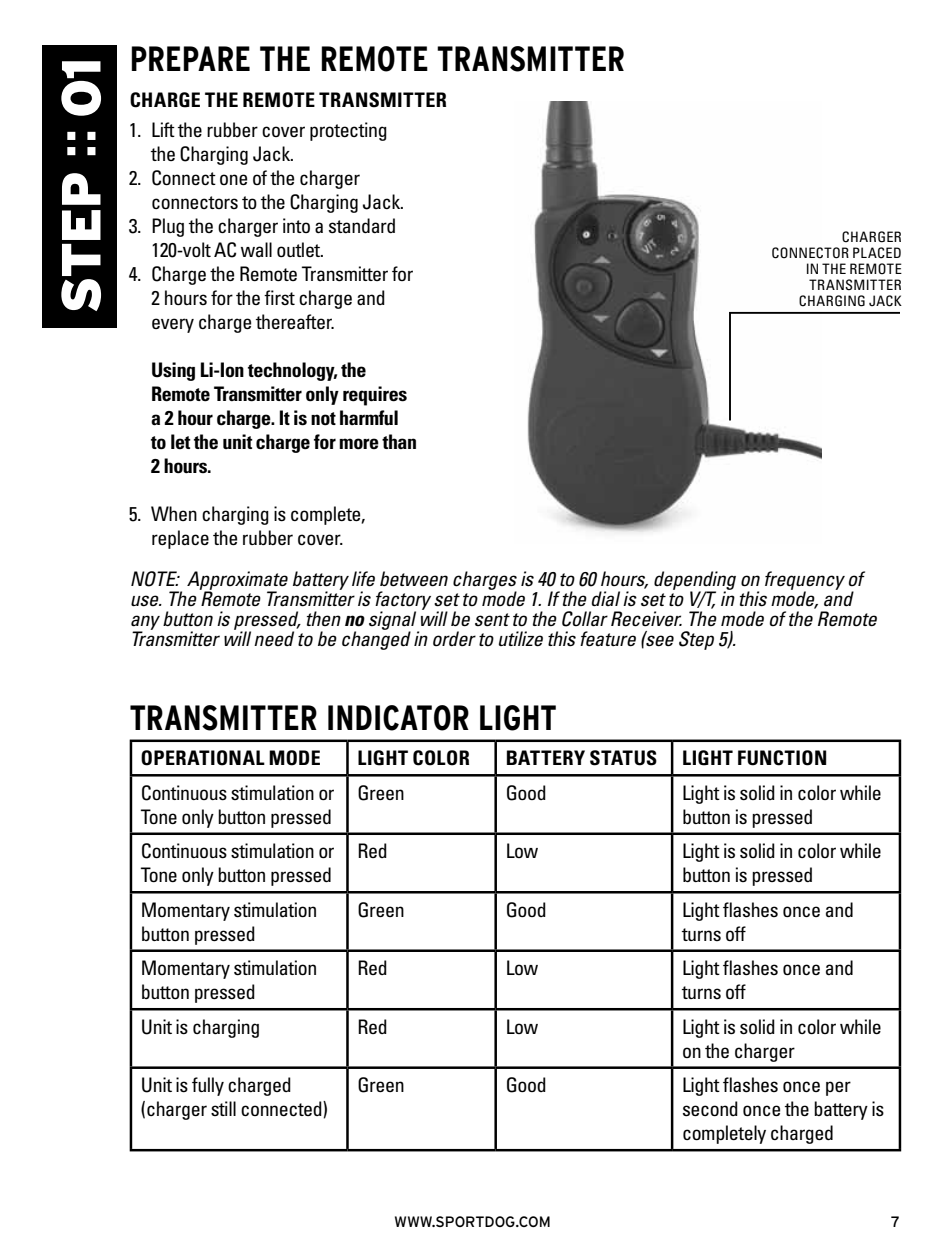
<style>
.page{position:relative;width:945px;height:1260px;background:#fff}
.page>*{position:absolute;margin:0;border:0;box-sizing:border-box;transform-origin:0 0}
.t1{font:900 55px "Interstate";letter-spacing:-.035em;color:#fff}
.t2{font:700 condensed 35px "Interstate";color:#000}
.t3{font:condensed 20px/24px "Univers LT Std";letter-spacing:-.02em;color:#000}
.t4{font:italic condensed 20px/20px "Univers LT Std";letter-spacing:-.01em;color:#000}
.t5{font:700 condensed 20px/24px "Univers LT Std";letter-spacing:-.02em;color:#000}
.t6{font:700 condensed 20px "Univers LT Std";letter-spacing:.02em;color:#000}
.t7{font:700 condensed 20px "Univers LT Std";letter-spacing:.025em;color:#000}
.t8{font:15px "Interstate";color:#000}
.t9{font:condensed 14.25px/16px "Univers LT Std";letter-spacing:.03em;color:#000;text-align:right}
.s1{font-family:"Helvetica";font-weight:700}
.s2{font-weight:700}
</style>
<div class="page">
<img style="left:527px;top:101px;width:294px;height:433px">
<hr style="left:130px;top:740px;width:217px;height:2px;background:#000">
<hr style="left:130px;top:742px;width:2px;height:32px;background:#000">
<hr style="left:347px;top:740px;width:149px;height:2px;background:#000">
<hr style="left:346px;top:742px;width:3px;height:32px;background:#000">
<hr style="left:496px;top:740px;width:176px;height:2px;background:#000">
<hr style="left:494px;top:742px;width:3px;height:32px;background:#000">
<hr style="left:672px;top:740px;width:229px;height:2px;background:#000">
<hr style="left:671px;top:742px;width:2px;height:32px;background:#000">
<hr style="left:899px;top:742px;width:2px;height:32px;background:#000">
<hr style="left:130px;top:774px;width:217px;height:3px;background:#000">
<hr style="left:130px;top:777px;width:2px;height:56px;background:#000">
<hr style="left:347px;top:774px;width:149px;height:3px;background:#000">
<hr style="left:346px;top:777px;width:3px;height:56px;background:#000">
<hr style="left:496px;top:774px;width:176px;height:3px;background:#000">
<hr style="left:494px;top:777px;width:3px;height:56px;background:#000">
<hr style="left:672px;top:774px;width:229px;height:3px;background:#000">
<hr style="left:671px;top:777px;width:2px;height:56px;background:#000">
<hr style="left:899px;top:777px;width:2px;height:56px;background:#000">
<hr style="left:130px;top:833px;width:217px;height:2px;background:#000">
<hr style="left:130px;top:835px;width:2px;height:56px;background:#000">
<hr style="left:347px;top:833px;width:149px;height:2px;background:#000">
<hr style="left:346px;top:835px;width:3px;height:56px;background:#000">
<hr style="left:496px;top:833px;width:176px;height:2px;background:#000">
<hr style="left:494px;top:835px;width:3px;height:56px;background:#000">
<hr style="left:672px;top:833px;width:229px;height:2px;background:#000">
<hr style="left:671px;top:835px;width:2px;height:56px;background:#000">
<hr style="left:899px;top:835px;width:2px;height:56px;background:#000">
<hr style="left:130px;top:891px;width:217px;height:3px;background:#000">
<hr style="left:130px;top:894px;width:2px;height:55px;background:#000">
<hr style="left:347px;top:891px;width:149px;height:3px;background:#000">
<hr style="left:346px;top:894px;width:3px;height:55px;background:#000">
<hr style="left:496px;top:891px;width:176px;height:3px;background:#000">
<hr style="left:494px;top:894px;width:3px;height:55px;background:#000">
<hr style="left:672px;top:891px;width:229px;height:3px;background:#000">
<hr style="left:671px;top:894px;width:2px;height:55px;background:#000">
<hr style="left:899px;top:894px;width:2px;height:55px;background:#000">
<hr style="left:130px;top:949px;width:217px;height:3px;background:#000">
<hr style="left:130px;top:952px;width:2px;height:56px;background:#000">
<hr style="left:347px;top:949px;width:149px;height:3px;background:#000">
<hr style="left:346px;top:952px;width:3px;height:56px;background:#000">
<hr style="left:496px;top:949px;width:176px;height:3px;background:#000">
<hr style="left:494px;top:952px;width:3px;height:56px;background:#000">
<hr style="left:672px;top:949px;width:229px;height:3px;background:#000">
<hr style="left:671px;top:952px;width:2px;height:56px;background:#000">
<hr style="left:899px;top:952px;width:2px;height:56px;background:#000">
<hr style="left:130px;top:1008px;width:217px;height:2px;background:#000">
<hr style="left:130px;top:1010px;width:2px;height:56px;background:#000">
<hr style="left:347px;top:1008px;width:149px;height:2px;background:#000">
<hr style="left:346px;top:1010px;width:3px;height:56px;background:#000">
<hr style="left:496px;top:1008px;width:176px;height:2px;background:#000">
<hr style="left:494px;top:1010px;width:3px;height:56px;background:#000">
<hr style="left:672px;top:1008px;width:229px;height:2px;background:#000">
<hr style="left:671px;top:1010px;width:2px;height:56px;background:#000">
<hr style="left:899px;top:1010px;width:2px;height:56px;background:#000">
<hr style="left:130px;top:1066px;width:217px;height:3px;background:#000">
<hr style="left:130px;top:1069px;width:2px;height:80px;background:#000">
<hr style="left:347px;top:1066px;width:149px;height:3px;background:#000">
<hr style="left:346px;top:1069px;width:3px;height:80px;background:#000">
<hr style="left:496px;top:1066px;width:176px;height:3px;background:#000">
<hr style="left:494px;top:1069px;width:3px;height:80px;background:#000">
<hr style="left:672px;top:1066px;width:229px;height:3px;background:#000">
<hr style="left:671px;top:1069px;width:2px;height:80px;background:#000">
<hr style="left:899px;top:1069px;width:2px;height:80px;background:#000">
<hr style="left:130px;top:1149px;width:217px;height:2px;background:#000">
<hr style="left:347px;top:1149px;width:149px;height:2px;background:#000">
<hr style="left:496px;top:1149px;width:176px;height:2px;background:#000">
<hr style="left:672px;top:1149px;width:229px;height:2px;background:#000">
<div style="left:42px;top:45px;width:76px;height:283px;background:#000"></div>
<svg style="left:728px;top:311px;width:172px;height:111px"></svg>
<h1 class="t1" style="left:50px;top:314px;width:258px;rotate:-90deg">STEP <span class="s1">::</span> 01</h1>
<h2 class="t2" style="left:130px;top:39px;width:18px">PREPARE</h2>
<h2 class="t2" style="left:260px;top:39px;width:79px">THE REMOTE</h2>
<h2 class="t2" style="left:437px;top:39px;width:19px">TRAN</h2>
<h2 class="t2" style="left:509px;top:39px;width:66px">SMITTER</h2>
<p class="t7" style="left:130px;top:87px;width:319px">CHARGE THE REMOTE TRANSMITTER</p>
<p class="t3" style="left:151px;top:118px;width:238px;text-indent:-22px">1. Lift the rubber cover protecting the Charging Jack.</p>
<p class="t3" style="left:151px;top:166px;width:255px;text-indent:-22px">2. Connect one of the charger connectors to the Charging Jack.</p>
<p class="t3" style="left:151px;top:214px;width:247px;text-indent:-22px">3. Plug the charger into a standard<br>120-volt AC wall outlet.</p>
<p class="t3" style="left:151px;top:262px;width:264px;text-indent:-22px">4. Charge the Remote Transmitter for<br>2 hours for the first charge and every charge thereafter.</p>
<p class="t5" style="left:151px;top:358px;width:267px">Using Li-Ion technology, the<br>Remote Transmitter only requires a 2 hour charge. It is not harmful to let the unit charge for more than<br>2 hours.</p>
<p class="t3" style="left:129px;top:502px;width:238px;text-align:center">5. When charging is complete, replace the rubber cover.</p>
<p class="t9" style="left:771px;top:228px;width:132px">CHARGER<br>CONNECTOR PLACED<br>IN THE REMOTE<br>TRANSMITTER<br>CHARGING JACK</p>
<p class="t4" style="left:130px;top:568px;width:749px">NOTE: Approximate battery life between charges is 40 to 60 hours, depending on frequency of use. The Remote Transmitter is factory set to mode 1. If the dial is set to V/T, in this mode, and any button is pressed, then <span class="s2">no</span> signal will be sent to the Collar Receiver. The mode of the Remote Transmitter will need to be changed in order to utilize this feature (see Step 5).</p>
<h2 class="t2" style="left:130px;top:698px;width:19px">TRAN</h2>
<h2 class="t2" style="left:202px;top:698px;width:66px">SMITTER</h2>
<h2 class="t2" style="left:326px;top:698px;width:92px">INDICATOR</h2>
<h2 class="t2" style="left:478px;top:698px;width:78px">LIGHT</h2>
<p class="t6" style="left:141px;top:746px;width:181px">OPERATIONAL MODE</p>
<p class="t6" style="left:357px;top:746px;width:114px">LIGHT COLOR</p>
<p class="t6" style="left:506px;top:746px;width:323px">BATTERY STATUS LIGHT FUNCTION</p>
<p class="t3" style="left:141px;top:780px;width:195px">Continuous stimulation or<br>Tone only button pressed</p>
<p class="t3" style="left:357px;top:780px;width:49px">Green</p>
<p class="t3" style="left:506px;top:780px;width:43px">Good</p>
<p class="t3" style="left:682px;top:780px;width:201px">Light is solid in color while button is pressed</p>
<p class="t3" style="left:141px;top:839px;width:195px">Continuous stimulation or<br>Tone only button pressed</p>
<p class="t3" style="left:357px;top:839px;width:32px">Red</p>
<p class="t3" style="left:506px;top:839px;width:34px">Low</p>
<p class="t3" style="left:682px;top:839px;width:201px">Light is solid in color while button is pressed</p>
<p class="t3" style="left:141px;top:897px;width:178px">Momentary stimulation button pressed</p>
<p class="t3" style="left:357px;top:897px;width:49px">Green</p>
<p class="t3" style="left:506px;top:897px;width:43px">Good</p>
<p class="t3" style="left:682px;top:897px;width:173px">Light flashes once and turns off</p>
<p class="t3" style="left:141px;top:956px;width:178px">Momentary stimulation button pressed</p>
<p class="t3" style="left:357px;top:956px;width:32px">Red</p>
<p class="t3" style="left:506px;top:956px;width:34px">Low</p>
<p class="t3" style="left:682px;top:956px;width:173px">Light flashes once and turns off</p>
<p class="t3" style="left:141px;top:1014px;width:121px">Unit is charging</p>
<p class="t3" style="left:357px;top:1014px;width:32px">Red</p>
<p class="t3" style="left:506px;top:1014px;width:34px">Low</p>
<p class="t3" style="left:682px;top:1014px;width:201px">Light is solid in color while on the charger</p>
<p class="t3" style="left:141px;top:1073px;width:189px">Unit is fully charged (charger still connected)</p>
<p class="t3" style="left:357px;top:1073px;width:49px">Green</p>
<p class="t3" style="left:506px;top:1073px;width:43px">Good</p>
<p class="t3" style="left:682px;top:1073px;width:204px">Light flashes once per second once the battery is completely charged</p>
<p class="t8" style="left:394px;top:1214px;width:158px">WWW.SPORTDOG.COM</p>
<p class="t8" style="left:891px;top:1214px;width:10px">7</p>
</div>
